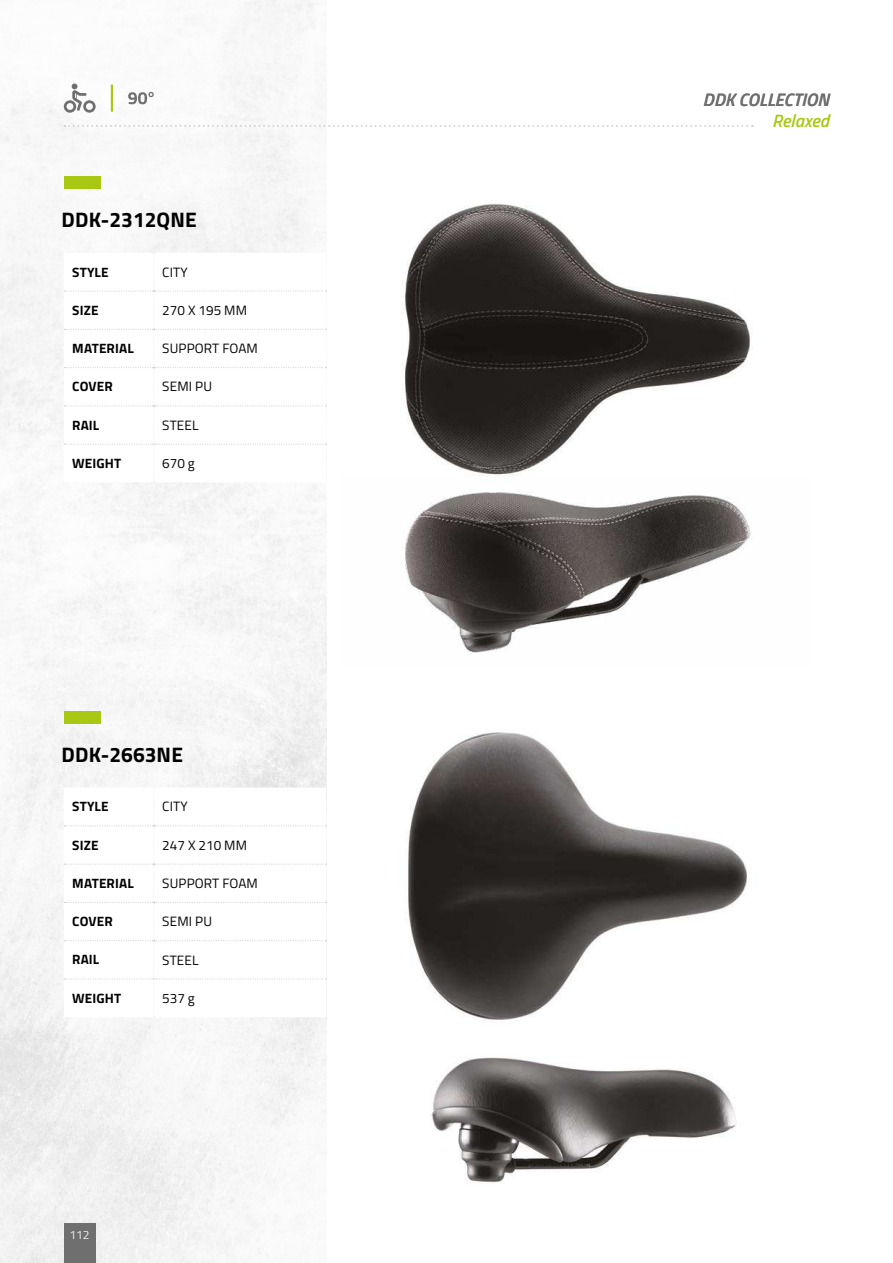
<style>
.page{position:relative;width:893px;height:1263px;background:#fff}
.page>*{position:absolute;margin:0;border:0;box-sizing:border-box;transform-origin:0 0}
.t1{font:700 21px "Titillium Web";letter-spacing:.005em;color:#000}
.t2{font:italic 600 18px "Titillium Web";letter-spacing:.01em;color:#706f6f}
.t3{font:italic 600 18px "Titillium Web";color:#a8c813}
.t4{font:13.5px "Titillium Web";letter-spacing:.01em;color:#000}
.t5{font:700 13.5px "Titillium Web";letter-spacing:.01em;color:#000}
.t6{font:12px "Titillium Web";color:#ededed}
</style>
<div class="page">
<img style="left:0;top:0;width:326px;height:1263px">
<div style="left:64px;top:176px;width:36px;height:13px;background:#a8c813"></div>
<img style="left:403px;top:204px;width:348px;height:271px">
<img style="left:402px;top:492px;width:349px;height:161px">
<svg style="left:64px;top:253px;width:262px;height:229px"></svg>
<img style="left:431px;top:1057px;width:305px;height:127px">
<div style="left:64px;top:711px;width:36px;height:12px;background:#a8c813"></div>
<img style="left:408px;top:732px;width:340px;height:288px">
<svg style="left:64px;top:788px;width:262px;height:229px"></svg>
<div style="left:64px;top:1223px;width:31px;height:40px;background:#706f6f"></div>
<svg style="left:65px;top:125px;width:688px;height:2px"></svg>
<svg style="left:64px;top:84px;width:32px;height:29px"></svg>
<svg style="left:128px;top:92px;width:26px;height:12px"></svg>
<svg style="left:103px;top:89px;width:18px;height:18px"></svg>
<hr style="left:111px;top:85px;width:2px;height:26px;background:#a8c813">
<h1 class="t1" style="left:62px;top:204px;width:137px">DDK-2312QNE</h1>
<p class="t5" style="left:72px;top:261px;width:38px">STYLE</p>
<p class="t4" style="left:162px;top:262px;width:27px">CITY</p>
<p class="t5" style="left:72px;top:300px;width:28px">SIZE</p>
<p class="t4" style="left:162px;top:300px;width:86px">270 X 195 MM</p>
<p class="t5" style="left:72px;top:338px;width:63px">MATERIAL</p>
<p class="t4" style="left:162px;top:339px;width:97px">SUPPORT FOAM</p>
<p class="t5" style="left:72px;top:376px;width:42px">COVER</p>
<p class="t4" style="left:162px;top:377px;width:51px">SEMI PU</p>
<p class="t5" style="left:72px;top:415px;width:29px">RAIL</p>
<p class="t4" style="left:162px;top:415px;width:38px">STEEL</p>
<p class="t5" style="left:72px;top:453px;width:51px">WEIGHT</p>
<p class="t4" style="left:162px;top:453px;width:34px">670 g</p>
<h1 class="t1" style="left:62px;top:738px;width:123px">DDK-2663NE</h1>
<p class="t5" style="left:72px;top:796px;width:38px">STYLE</p>
<p class="t4" style="left:162px;top:797px;width:27px">CITY</p>
<p class="t5" style="left:72px;top:834px;width:28px">SIZE</p>
<p class="t4" style="left:162px;top:835px;width:86px">247 X 210 MM</p>
<p class="t5" style="left:72px;top:873px;width:63px">MATERIAL</p>
<p class="t4" style="left:162px;top:873px;width:97px">SUPPORT FOAM</p>
<p class="t5" style="left:72px;top:911px;width:42px">COVER</p>
<p class="t4" style="left:162px;top:912px;width:51px">SEMI PU</p>
<p class="t5" style="left:72px;top:949px;width:29px">RAIL</p>
<p class="t4" style="left:162px;top:950px;width:38px">STEEL</p>
<p class="t5" style="left:72px;top:988px;width:51px">WEIGHT</p>
<p class="t4" style="left:162px;top:988px;width:34px">537 g</p>
<p class="t6" style="left:69px;top:1226px;width:22px">112</p>
<h2 class="t2" style="left:703px;top:86px;width:128px">DDK COLLECTION</h2>
<h2 class="t3" style="left:772px;top:107px;width:59px">Relaxed</h2>
</div>
